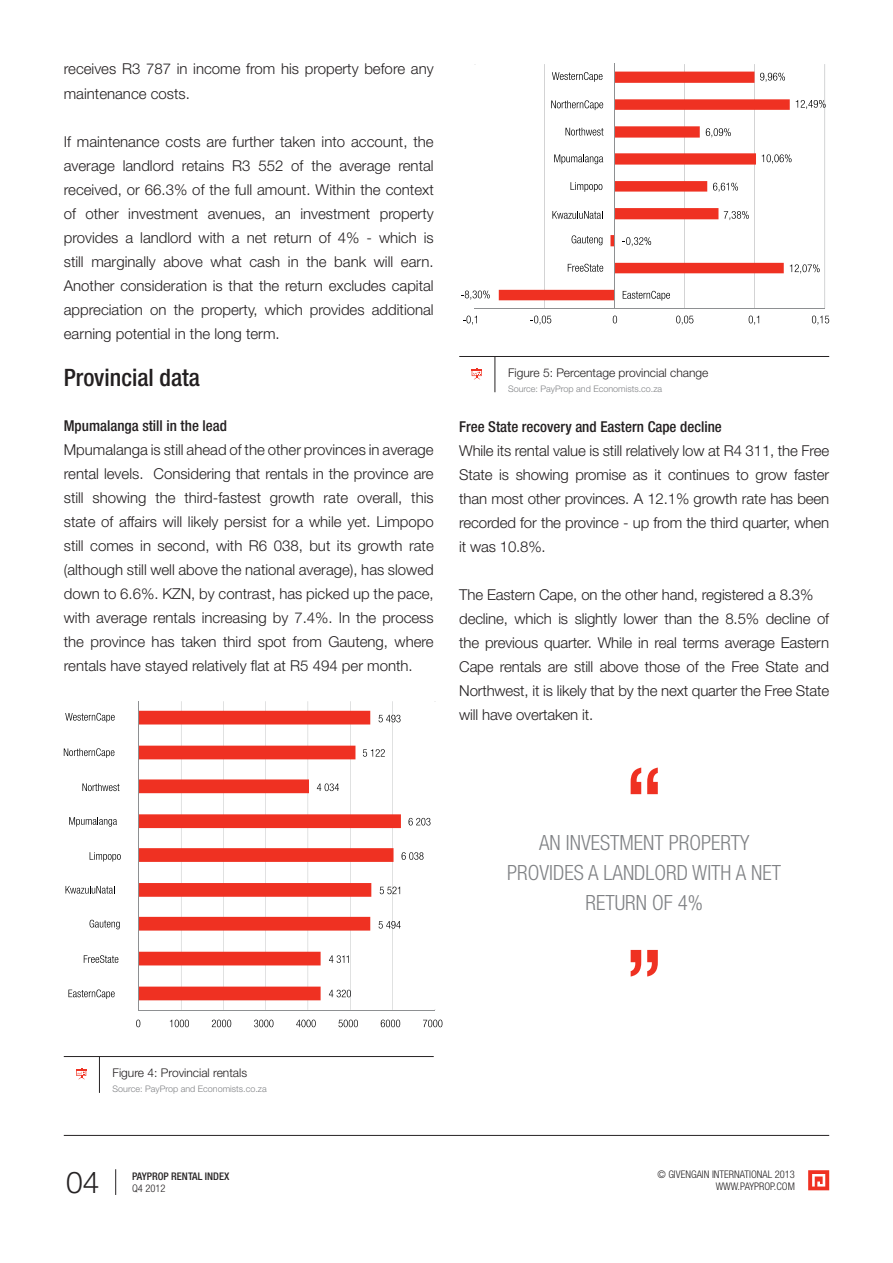
<style>
.page{position:relative;width:893px;height:1263px;background:#fff}
.page>*{position:absolute;margin:0;border:0;box-sizing:border-box;transform-origin:0 0}
.t1{font:500 condensed 93px "Helvetica Neue LT Std";color:#ef3122}
.t2{font:300 30px "Helvetica Neue LT Std";color:#262324}
.t3{font:500 condensed 24px "Helvetica Neue LT Std";color:#231f20}
.Body_Copy{font:300 condensed 21px/30px "Helvetica Neue LT Std";color:#808285;text-align:center}
.Body_Copy-2{font:300 15px/24px "Helvetica Neue LT Std";color:#231f20;text-align:justify}
.Body_Copy-3{font:500 condensed 15px "Helvetica Neue LT Std";color:#231f20}
.Body_Copy-4{font:300 12px "Helvetica Neue LT Std";color:#231f20}
.t4{font:300 condensed 10.5px/12.6px "Helvetica Neue LT Std";color:#262324;text-align:right}
.t5{font:500 condensed 10.5px "Helvetica Neue LT Std";color:#262324}
.Body_Copy-5{font:300 9px "Helvetica Neue LT Std";color:#808285}
</style>
<div class="page">
<hr style="left:64px;top:1135px;width:765px;height:1px;background:#262324">
<svg style="left:115px;top:1169px;width:1px;height:26px"></svg>
<svg style="left:808px;top:1170px;width:21px;height:20px"></svg>
<hr style="left:64px;top:1056px;width:370px;height:1px;background:#262324">
<svg style="left:76px;top:1068px;width:10px;height:11px"></svg>
<hr style="left:99px;top:1056px;width:1px;height:37px;background:#262324">
<hr style="left:392px;top:701px;width:1px;height:309px;background:#8e9092">
<hr style="left:350px;top:701px;width:1px;height:309px;background:#8e9092">
<hr style="left:308px;top:701px;width:1px;height:309px;background:#8e9092">
<hr style="left:266px;top:701px;width:1px;height:309px;background:#8e9092">
<hr style="left:223px;top:701px;width:1px;height:309px;background:#8e9092">
<hr style="left:181px;top:701px;width:1px;height:309px;background:#8e9092">
<svg style="left:140px;top:711px;width:261px;height:289px"></svg>
<hr style="left:139px;top:1010px;width:295px;height:1px;background:#8e9092">
<hr style="left:139px;top:701px;width:1px;height:309px;background:#8e9092">
<svg style="left:329px;top:990px;width:22px;height:7px"></svg>
<svg style="left:329px;top:955px;width:20px;height:8px"></svg>
<svg style="left:379px;top:921px;width:22px;height:7px"></svg>
<svg style="left:380px;top:887px;width:20px;height:7px"></svg>
<svg style="left:402px;top:852px;width:22px;height:8px"></svg>
<svg style="left:408px;top:818px;width:22px;height:7px"></svg>
<svg style="left:317px;top:783px;width:22px;height:8px"></svg>
<svg style="left:363px;top:749px;width:22px;height:8px"></svg>
<svg style="left:379px;top:715px;width:22px;height:7px"></svg>
<svg style="left:136px;top:1020px;width:4px;height:7px"></svg>
<svg style="left:170px;top:1020px;width:19px;height:7px"></svg>
<svg style="left:212px;top:1020px;width:19px;height:7px"></svg>
<svg style="left:254px;top:1020px;width:19px;height:7px"></svg>
<svg style="left:296px;top:1020px;width:20px;height:7px"></svg>
<svg style="left:339px;top:1020px;width:19px;height:7px"></svg>
<svg style="left:381px;top:1020px;width:19px;height:7px"></svg>
<svg style="left:423px;top:1020px;width:19px;height:7px"></svg>
<svg style="left:68px;top:989px;width:47px;height:10px"></svg>
<svg style="left:84px;top:955px;width:34px;height:8px"></svg>
<svg style="left:90px;top:920px;width:30px;height:9px"></svg>
<svg style="left:66px;top:886px;width:49px;height:7px"></svg>
<svg style="left:90px;top:852px;width:31px;height:9px"></svg>
<svg style="left:69px;top:817px;width:48px;height:10px"></svg>
<svg style="left:82px;top:783px;width:38px;height:8px"></svg>
<svg style="left:64px;top:748px;width:50px;height:10px"></svg>
<svg style="left:65px;top:713px;width:50px;height:9px"></svg>
<hr style="left:459px;top:356px;width:370px;height:1px;background:#262324">
<svg style="left:472px;top:369px;width:10px;height:10px"></svg>
<hr style="left:495px;top:357px;width:1px;height:35px;background:#262324">
<hr style="left:825px;top:64px;width:1px;height:245px;background:#8e9092">
<hr style="left:754px;top:64px;width:1px;height:245px;background:#8e9092">
<hr style="left:685px;top:64px;width:1px;height:245px;background:#8e9092">
<hr style="left:544px;top:64px;width:1px;height:245px;background:#8e9092">
<svg style="left:499px;top:72px;width:291px;height:228px"></svg>
<hr style="left:475px;top:309px;width:350px;height:1px;background:#8e9092">
<hr style="left:615px;top:64px;width:1px;height:245px;background:#8e9092">
<svg style="left:461px;top:291px;width:29px;height:9px"></svg>
<svg style="left:790px;top:264px;width:30px;height:10px"></svg>
<svg style="left:623px;top:237px;width:28px;height:9px"></svg>
<svg style="left:572px;top:235px;width:30px;height:10px"></svg>
<svg style="left:724px;top:211px;width:25px;height:9px"></svg>
<svg style="left:713px;top:183px;width:25px;height:9px"></svg>
<svg style="left:762px;top:154px;width:29px;height:10px"></svg>
<svg style="left:706px;top:128px;width:25px;height:9px"></svg>
<svg style="left:796px;top:100px;width:30px;height:9px"></svg>
<svg style="left:760px;top:73px;width:25px;height:9px"></svg>
<svg style="left:463px;top:316px;width:14px;height:9px"></svg>
<svg style="left:531px;top:316px;width:20px;height:9px"></svg>
<svg style="left:613px;top:316px;width:4px;height:7px"></svg>
<svg style="left:676px;top:316px;width:17px;height:9px"></svg>
<svg style="left:749px;top:316px;width:10px;height:9px"></svg>
<svg style="left:812px;top:316px;width:17px;height:9px"></svg>
<svg style="left:623px;top:291px;width:47px;height:10px"></svg>
<svg style="left:568px;top:264px;width:35px;height:8px"></svg>
<svg style="left:552px;top:211px;width:51px;height:8px"></svg>
<svg style="left:570px;top:182px;width:32px;height:10px"></svg>
<svg style="left:554px;top:154px;width:49px;height:10px"></svg>
<svg style="left:565px;top:128px;width:38px;height:8px"></svg>
<svg style="left:551px;top:100px;width:52px;height:10px"></svg>
<svg style="left:552px;top:72px;width:50px;height:10px"></svg>
<p class="Body_Copy-2" style="left:64px;top:57px;width:371px">receives R3 787 in income from his property before any maintenance costs.</p>
<p class="Body_Copy-2" style="left:64px;top:129px;width:371px">If maintenance costs are further taken into account, the average landlord retains R3 552 of the average rental received, or 66.3% of the full amount. Within the context of other investment avenues, an investment property provides a landlord with a net return of 4% - which is still marginally above what cash in the bank will earn.<br>Another consideration is that the return excludes capital appreciation on the property, which provides additional earning potential in the long term.</p>
<p class="t3" style="left:64px;top:363px;width:138px">Provincial data</p>
<p class="Body_Copy-3" style="left:64px;top:416px;width:165px">Mpumalanga still in the lead</p>
<p class="Body_Copy-2" style="left:64px;top:437px;width:371px">Mpumalanga is still ahead of the other provinces in average rental levels. Considering that rentals in the province are still showing the third-fastest growth rate overall, this state of affairs will likely persist for a while yet. Limpopo still comes in second, with R6 038, but its growth rate (although still well above the national average), has slowed down to 6.6%. KZN, by contrast, has picked up the pace, with average rentals increasing by 7.4%. In the process the province has taken third spot from Gauteng, where rentals have stayed relatively flat at R5 494 per month.</p>
<p class="Body_Copy-4" style="left:508px;top:365px;width:202px">Figure 5: Percentage provincial change</p>
<p class="Body_Copy-5" style="left:508px;top:383px;width:156px">Source: PayProp and Economists.co.za</p>
<p class="Body_Copy-3" style="left:459px;top:418px;width:264px">Free State recovery and Eastern Cape decline</p>
<p class="Body_Copy-2" style="left:459px;top:439px;width:371px">While its rental value is still relatively low at R4 311, the Free State is showing promise as it continues to grow faster than most other provinces. A 12.1% growth rate has been recorded for the province - up from the third quarter, when it was 10.8%.</p>
<p class="Body_Copy-2" style="left:459px;top:583px;width:356px">The Eastern Cape, on the other hand, registered a 8.3%</p>
<p class="Body_Copy-2" style="left:459px;top:607px;width:371px">decline, which is slightly lower than the 8.5% decline of the previous quarter. While in real terms average Eastern Cape rentals are still above those of the Free State and Northwest, it is likely that by the next quarter the Free State will have overtaken it.</p>
<p class="t1" style="left:624px;top:745px;width:41px">“</p>
<p class="Body_Copy" style="left:507px;top:827px;width:275px">AN INVESTMENT PROPERTY<br>PROVIDES A LANDLORD WITH A NET<br>RETURN OF 4%</p>
<p class="t1" style="left:664px;top:998px;width:41px;rotate:-180deg">“</p>
<p class="Body_Copy-4" style="left:113px;top:1065px;width:136px">Figure 4: Provincial rentals</p>
<p class="Body_Copy-5" style="left:113px;top:1083px;width:156px">Source: PayProp and Economists.co.za</p>
<h2 class="t2" style="left:66px;top:1164px;width:35px">04</h2>
<p class="t5" style="left:132px;top:1169px;width:99px">PAYPROP RENTAL INDEX</p>
<p class="t4" style="left:132px;top:1182px;width:35px">Q4 2012</p>
<p class="t4" style="left:657px;top:1167px;width:139px">© GIVENGAIN INTERNATIONAL 2013<br>WWW.PAYPROP.COM</p>
</div>
